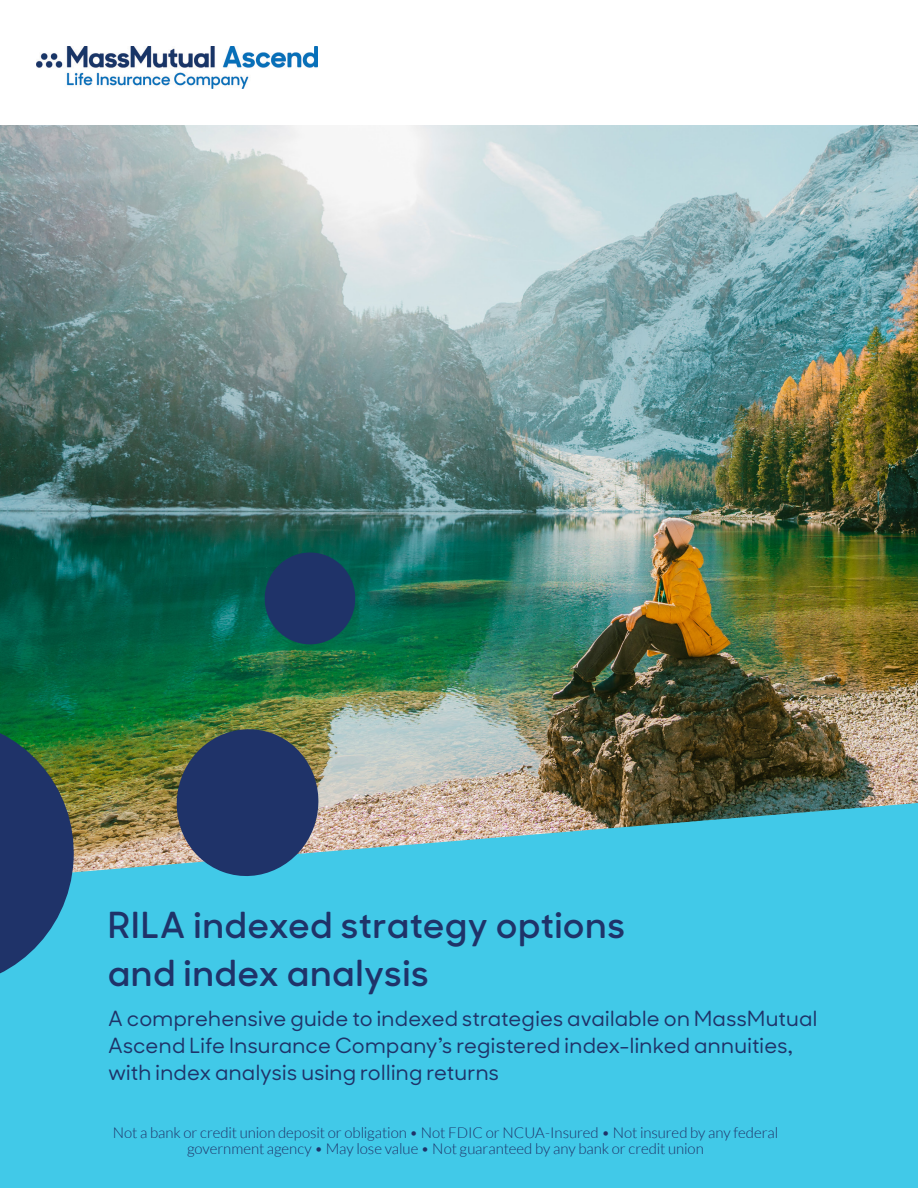
<style>
.page{position:relative;width:918px;height:1188px;background:#fff}
.page>*{position:absolute;margin:0;border:0;box-sizing:border-box;transform-origin:0 0}
.Cov_Headline_294{font:600 36px/48px "MM Sharp Sans";letter-spacing:.03em;color:#1f3369}
.Cov_Subhead_294{font:500 21px/27px "MM Sharp Sans";letter-spacing:.015em;color:#1f3369}
.Disclosure_No_Indent{font:300 15px/16.5px "Lato";letter-spacing:-.005em;color:#1f3369;text-align:center}
</style>
<div class="page">
<img style="left:0;top:125px;width:918px;height:678px">
<div style="left:0;top:803px;width:918px;height:385px;background:#41c9e8"></div>
<svg style="left:0;top:720px;width:77px;height:271px;background:#2b5e76"></svg>
<svg style="left:259px;top:547px;width:102px;height:103px;background:#13465e"></svg>
<img style="left:168px;top:720px;width:160px;height:165px">
<img style="left:37px;top:46px;width:281px;height:42px">
<p class="Cov_Headline_294" style="left:108px;top:898px;width:518px">RILA indexed strategy options and index analysis</p>
<p class="Cov_Subhead_294" style="left:108px;top:1004px;width:711px">A comprehensive guide to indexed strategies available on MassMutual<br>Ascend Life Insurance Company’s registered index-linked annuities, with index analysis using rolling returns</p>
<p class="Disclosure_No_Indent" style="left:113px;top:1124px;width:667px">Not a bank or credit union deposit or obligation • Not FDIC or NCUA-Insured • Not insured by any federal government agency • May lose value • Not guaranteed by any bank or credit union</p>
</div>
